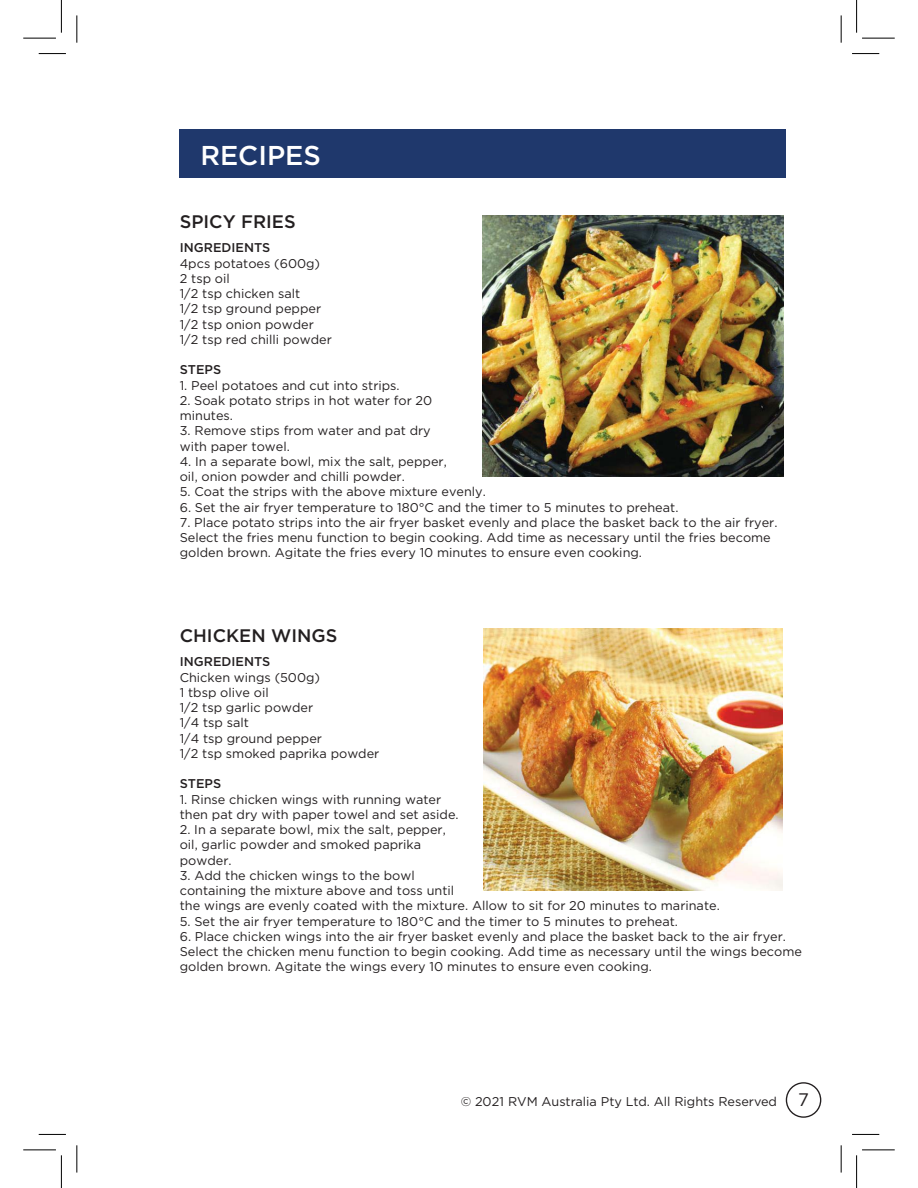
<style>
.page{position:relative;width:918px;height:1188px;background:#fff}
.page>*{position:absolute;margin:0;border:0;box-sizing:border-box;transform-origin:0 0}
.t1{font:500 27.3px "Gotham";color:#fff}
.t2{font:500 18.15px "Gotham";color:#231f20}
.t3{font:12.75px/15.3px "Gotham";color:#231f20}
.t4{font:500 12.75px "Gotham";color:#231f20}
.s1{font-size:18.15px}
</style>
<div class="page">
<svg style="left:39px;top:53px;width:27px;height:1px"></svg>
<svg style="left:852px;top:53px;width:27px;height:1px"></svg>
<svg style="left:39px;top:1134px;width:27px;height:1px"></svg>
<svg style="left:852px;top:1134px;width:27px;height:1px"></svg>
<svg style="left:77px;top:15px;width:1px;height:28px"></svg>
<svg style="left:77px;top:1145px;width:1px;height:28px"></svg>
<svg style="left:841px;top:15px;width:1px;height:28px"></svg>
<svg style="left:841px;top:1145px;width:1px;height:28px"></svg>
<hr style="left:23px;top:38px;width:33px;height:1px;background:#000">
<hr style="left:862px;top:38px;width:33px;height:1px;background:#000">
<hr style="left:23px;top:1150px;width:33px;height:1px;background:#000">
<hr style="left:862px;top:1150px;width:33px;height:1px;background:#000">
<hr style="left:61px;top:0;width:1px;height:33px;background:#000">
<hr style="left:61px;top:1155px;width:1px;height:33px;background:#000">
<hr style="left:856px;top:0;width:1px;height:33px;background:#000">
<hr style="left:856px;top:1155px;width:1px;height:33px;background:#000">
<div style="left:180px;top:129px;width:606px;height:49px;background:#1f386c"></div>
<img style="left:483px;top:215px;width:301px;height:262px">
<img style="left:484px;top:629px;width:298px;height:262px">
<div style="left:786px;top:1082px;width:35px;height:36px;border:1px solid #231f20;border-radius:50%"></div>
<h1 class="t1" style="left:200px;top:145px;width:122px">RECIPES</h1>
<h2 class="t2" style="left:180px;top:215px;width:117px">SPICY FRIES</h2>
<p class="t4" style="left:180px;top:243px;width:92px">INGREDIENTS</p>
<p class="t3" style="left:180px;top:256px;width:154px">4pcs potatoes (600g)<br>2 tsp oil<br>1/2 tsp chicken salt<br>1/2 tsp ground pepper<br>1/2 tsp onion powder<br>1/2 tsp red chilli powder</p>
<p class="t4" style="left:180px;top:365px;width:43px">STEPS</p>
<p class="t3" style="left:180px;top:378px;width:221px">1. Peel potatoes and cut into strips.</p>
<p class="t3" style="left:180px;top:394px;width:254px">2. Soak potato strips in hot water for 20 minutes.</p>
<p class="t3" style="left:180px;top:424px;width:253px">3. Remove stips from water and pat dry with paper towel.</p>
<p class="t3" style="left:180px;top:455px;width:269px">4. In a separate bowl, mix the salt, pepper, oil, onion powder and chilli powder.</p>
<p class="t3" style="left:180px;top:485px;width:308px">5. Coat the strips with the above mixture evenly.</p>
<p class="t3" style="left:180px;top:500px;width:500px">6. Set the air fryer temperature to 180°C and the timer to 5 minutes to preheat.</p>
<p class="t3" style="left:180px;top:516px;width:599px">7. Place potato strips into the air fryer basket evenly and place the basket back to the air fryer.<br>Select the fries menu function to begin cooking. Add time as necessary until the fries become golden brown. Agitate the fries every 10 minutes to ensure even cooking.</p>
<h2 class="t2" style="left:180px;top:629px;width:159px">CHICKEN WINGS</h2>
<p class="t4" style="left:180px;top:657px;width:92px">INGREDIENTS</p>
<p class="t3" style="left:180px;top:670px;width:201px">Chicken wings (500g)<br>1 tbsp olive oil<br>1/2 tsp garlic powder<br>1/4 tsp salt<br>1/4 tsp ground pepper<br>1/2 tsp smoked paprika powder</p>
<p class="t4" style="left:180px;top:779px;width:43px">STEPS</p>
<p class="t3" style="left:180px;top:792px;width:280px">1. Rinse chicken wings with running water then pat dry with paper towel and set aside.</p>
<p class="t3" style="left:180px;top:823px;width:268px">2. In a separate bowl, mix the salt, pepper, oil, garlic powder and smoked paprika powder.</p>
<p class="t3" style="left:180px;top:869px;width:542px">3. Add the chicken wings to the bowl<br>containing the mixture above and toss until<br>the wings are evenly coated with the mixture. Allow to sit for 20 minutes to marinate.</p>
<p class="t3" style="left:180px;top:914px;width:500px">5. Set the air fryer temperature to 180°C and the timer to 5 minutes to preheat.</p>
<p class="t3" style="left:180px;top:930px;width:624px">6. Place chicken wings into the air fryer basket evenly and place the basket back to the air fryer.<br>Select the chicken menu function to begin cooking. Add time as necessary until the wings become golden brown. Agitate the wings every 10 minutes to ensure even cooking.</p>
<p class="t3" style="left:461px;top:1095px;width:350px">© 2021 RVM Australia Pty Ltd. All Rights Reserved <span class="s1">7</span></p>
</div>
